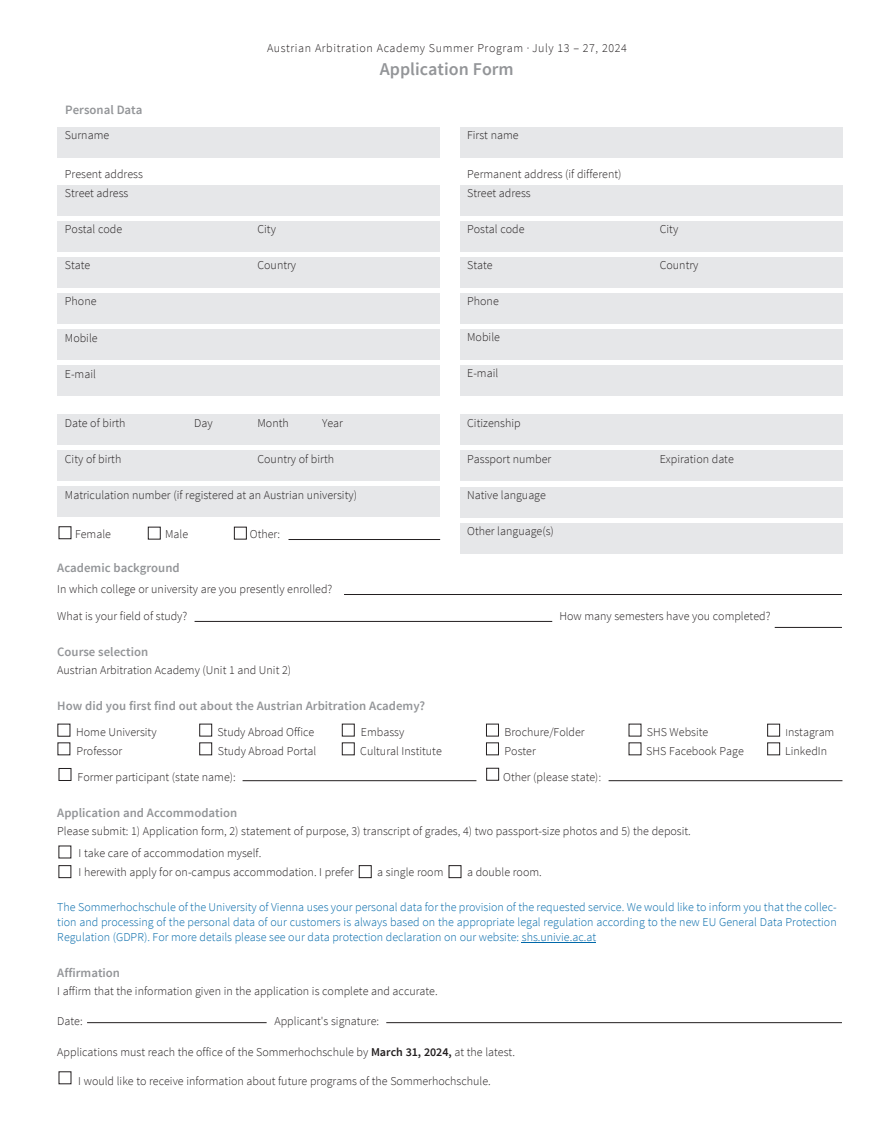
<style>
.page{position:relative;width:893px;height:1136px;background:#fff}
.page>*{position:absolute;margin:0;border:0;box-sizing:border-box;transform-origin:0 0}
.t1{font:600 18px "Source Sans Pro";color:#939598}
.t2{font:600 12.75px "Source Sans Pro";color:#939598}
.t3{font:300 12px/22px "Source Sans Pro";color:#231f20}
.t4{font:300 12px/15px "Source Sans Pro";color:#0068a9;text-align:justify}
.t5{font:300 12px "Source Sans Pro";letter-spacing:.05em;color:#231f20}
.s1{font-size:10.5px}
.s2{font-size:11.7px}
.s3{font-weight:600}
</style>
<div class="page">
<div style="left:58px;top:127px;width:382px;height:31px;background:#e6e7e9"></div>
<div style="left:57px;top:186px;width:383px;height:30px;background:#e6e7e9"></div>
<div style="left:57px;top:222px;width:383px;height:30px;background:#e6e7e9"></div>
<div style="left:57px;top:258px;width:383px;height:30px;background:#e6e7e9"></div>
<div style="left:57px;top:294px;width:383px;height:30px;background:#e6e7e9"></div>
<div style="left:57px;top:330px;width:383px;height:30px;background:#e6e7e9"></div>
<div style="left:57px;top:365px;width:383px;height:31px;background:#e6e7e9"></div>
<div style="left:57px;top:414px;width:383px;height:31px;background:#e6e7e9"></div>
<div style="left:57px;top:450px;width:383px;height:30px;background:#e6e7e9"></div>
<div style="left:57px;top:486px;width:383px;height:31px;background:#e6e7e9"></div>
<svg style="left:58px;top:526px;width:189px;height:14px"></svg>
<div style="left:460px;top:127px;width:382px;height:31px;background:#e6e7e9"></div>
<div style="left:460px;top:186px;width:382px;height:30px;background:#e6e7e9"></div>
<div style="left:460px;top:222px;width:382px;height:30px;background:#e6e7e9"></div>
<div style="left:460px;top:258px;width:382px;height:30px;background:#e6e7e9"></div>
<div style="left:460px;top:294px;width:382px;height:30px;background:#e6e7e9"></div>
<div style="left:460px;top:330px;width:382px;height:30px;background:#e6e7e9"></div>
<div style="left:460px;top:365px;width:382px;height:31px;background:#e6e7e9"></div>
<div style="left:460px;top:414px;width:382px;height:31px;background:#e6e7e9"></div>
<div style="left:460px;top:450px;width:382px;height:30px;background:#e6e7e9"></div>
<div style="left:460px;top:487px;width:382px;height:30px;background:#e6e7e9"></div>
<div style="left:460px;top:523px;width:382px;height:30px;background:#e6e7e9"></div>
<hr style="left:344px;top:594px;width:498px;height:1px;background:#231f20">
<hr style="left:195px;top:621px;width:357px;height:1px;background:#231f20">
<hr style="left:288px;top:539px;width:152px;height:1px;background:#231f20">
<hr style="left:775px;top:627px;width:67px;height:1px;background:#231f20">
<hr style="left:609px;top:780px;width:233px;height:1px;background:#231f20">
<hr style="left:386px;top:1022px;width:456px;height:1px;background:#231f20">
<svg style="left:57px;top:723px;width:723px;height:361px"></svg>
<p class="t2" style="left:65px;top:102px;width:79px">Personal Data</p>
<p class="t5" style="left:267px;top:41px;width:361px">Austrian Arbitration Academy Summer Program · July 13 – 27, 2024</p>
<h1 class="t1" style="left:380px;top:57px;width:135px">Application Form</h1>
<p class="t3" style="left:65px;top:124px;width:46px">Surname</p>
<p class="t3" style="left:65px;top:164px;width:80px;line-height:19.5px">Present address<br>Street adress</p>
<p class="t3" style="left:65px;top:218px;width:59px">Postal code</p>
<p class="t3" style="left:257px;top:218px;width:20px">City</p>
<p class="t3" style="left:65px;top:254px;width:27px">State</p>
<p class="t3" style="left:257px;top:254px;width:40px">Country</p>
<p class="t3" style="left:65px;top:290px;width:33px">Phone</p>
<p class="t3" style="left:65px;top:326px;width:34px">Mobile</p>
<p class="t3" style="left:65px;top:362px;width:33px">E-mail</p>
<p class="t3" style="left:65px;top:412px;width:62px">Date of birth</p>
<p class="t3" style="left:194px;top:412px;width:20px">Day</p>
<p class="t3" style="left:257px;top:412px;width:33px">Month</p>
<p class="t3" style="left:322px;top:412px;width:22px">Year</p>
<p class="t3" style="left:65px;top:448px;width:58px">City of birth</p>
<p class="t3" style="left:257px;top:448px;width:78px">Country of birth</p>
<p class="t3" style="left:65px;top:484px;width:294px">Matriculation number (if registered at an Austrian university)</p>
<p class="t3" style="left:75px;top:523px;width:37px">Female</p>
<p class="t3" style="left:165px;top:523px;width:25px">Male</p>
<p class="t3" style="left:250px;top:523px;width:32px">Other:</p>
<p class="t3" style="left:467px;top:124px;width:53px">First name</p>
<p class="t3" style="left:467px;top:164px;width:156px;line-height:19px">Permanent address (if different)<br>Street adress</p>
<p class="t3" style="left:467px;top:218px;width:59px">Postal code</p>
<p class="t3" style="left:660px;top:218px;width:20px">City</p>
<p class="t3" style="left:467px;top:254px;width:27px">State</p>
<p class="t3" style="left:660px;top:254px;width:40px">Country</p>
<p class="t3" style="left:467px;top:290px;width:33px">Phone</p>
<p class="t3" style="left:467px;top:326px;width:34px">Mobile</p>
<p class="t3" style="left:467px;top:362px;width:33px">E-mail</p>
<p class="t3" style="left:467px;top:411px;width:55px">Citizenship</p>
<p class="t3" style="left:467px;top:447px;width:86px">Passport number</p>
<p class="t3" style="left:660px;top:447px;width:76px">Expiration date</p>
<p class="t3" style="left:467px;top:483px;width:80px">Native language</p>
<p class="t3" style="left:467px;top:519px;width:88px">Other language(s)</p>
<p class="t2" style="left:57px;top:559px;width:124px">Academic background</p>
<p class="t3" style="left:57px;top:577px;width:277px">In which college or university are you presently enrolled?</p>
<p class="t3" style="left:57px;top:604px;width:132px">What is your field of study?</p>
<p class="t3" style="left:559px;top:604px;width:212px">How many semesters have you completed?</p>
<p class="t2" style="left:57px;top:643px;width:92px">Course selection</p>
<p class="t3" style="left:57px;top:658px;width:235px">Austrian Arbitration Academy (Unit 1 and Unit 2)</p>
<p class="t2" style="left:57px;top:697px;width:370px">How did you first find out about the Austrian Arbitration Academy?</p>
<p class="t3" style="left:76px;top:720px;width:82px">Home University</p>
<p class="t3" style="left:217px;top:720px;width:99px">Study Abroad Office</p>
<p class="t3" style="left:361px;top:720px;width:45px">Embassy</p>
<p class="t3" style="left:504px;top:720px;width:82px">Brochure/Folder</p>
<p class="t3" style="left:647px;top:720px;width:63px">SHS Website</p>
<p class="t3" style="left:785px;top:720px;width:50px"><span class="s1">I</span>nstagram</p>
<p class="t3" style="left:76px;top:739px;width:47px">Professor</p>
<p class="t3" style="left:218px;top:739px;width:100px">Study Abroad Portal</p>
<p class="t3" style="left:360px;top:739px;width:83px">Cultural Institute</p>
<p class="t3" style="left:505px;top:739px;width:33px">Poster</p>
<p class="t3" style="left:646px;top:739px;width:99px">SHS Facebook Page</p>
<p class="t3" style="left:785px;top:739px;width:43px">LinkedIn</p>
<p class="t3" style="left:78px;top:765px;width:160px">Former participant (state name):</p>
<p class="t3" style="left:503px;top:765px;width:99px">Other (please state<span class="s2">):</span></p>
<p class="t2" style="left:57px;top:804px;width:182px">Application and Accommodation</p>
<p class="t3" style="left:79px;top:819px;width:614px;text-indent:-21px">Please submit: 1) Application form, 2) statement of purpose, 3) transcript of grades, 4) two passport-size photos and 5) the deposit.<br>I take care of accommodation myself.</p>
<p class="t3" style="left:79px;top:860px;width:277px">I herewith apply for on-campus accommodation. I prefer</p>
<p class="t3" style="left:377px;top:860px;width:68px">a single room</p>
<p class="t3" style="left:467px;top:860px;width:76px">a double room.</p>
<p class="t4" style="left:57px;top:898px;width:781px">The Sommerhochschule of the University of Vienna uses your personal data for the provision of the requested service. We would like to inform you that the collec&shy;tion and processing of the personal data of our customers is always based on the appropriate legal regulation according to the new EU General Data Protection Regulation (GDPR). For more details please see our data protection declaration on our website: shs.univie.ac.at</p>
<p class="t2" style="left:57px;top:964px;width:64px">Affirmation</p>
<p class="t3" style="left:57px;top:979px;width:382px">I affirm that the information given in the application is complete and accurate.</p>
<p class="t3" style="left:57px;top:1009px;width:27px">Date:</p>
<p class="t3" style="left:274px;top:1009px;width:106px">Applicant's signature:</p>
<p class="t3" style="left:57px;top:1040px;width:459px">Applications must reach the office of the Sommerhochschule by <span class="s3">March 31, 2024,</span> at the latest.</p>
<p class="t3" style="left:78px;top:1069px;width:414px">I would like to receive information about future programs of the Sommerhochschule.</p>
</div>
